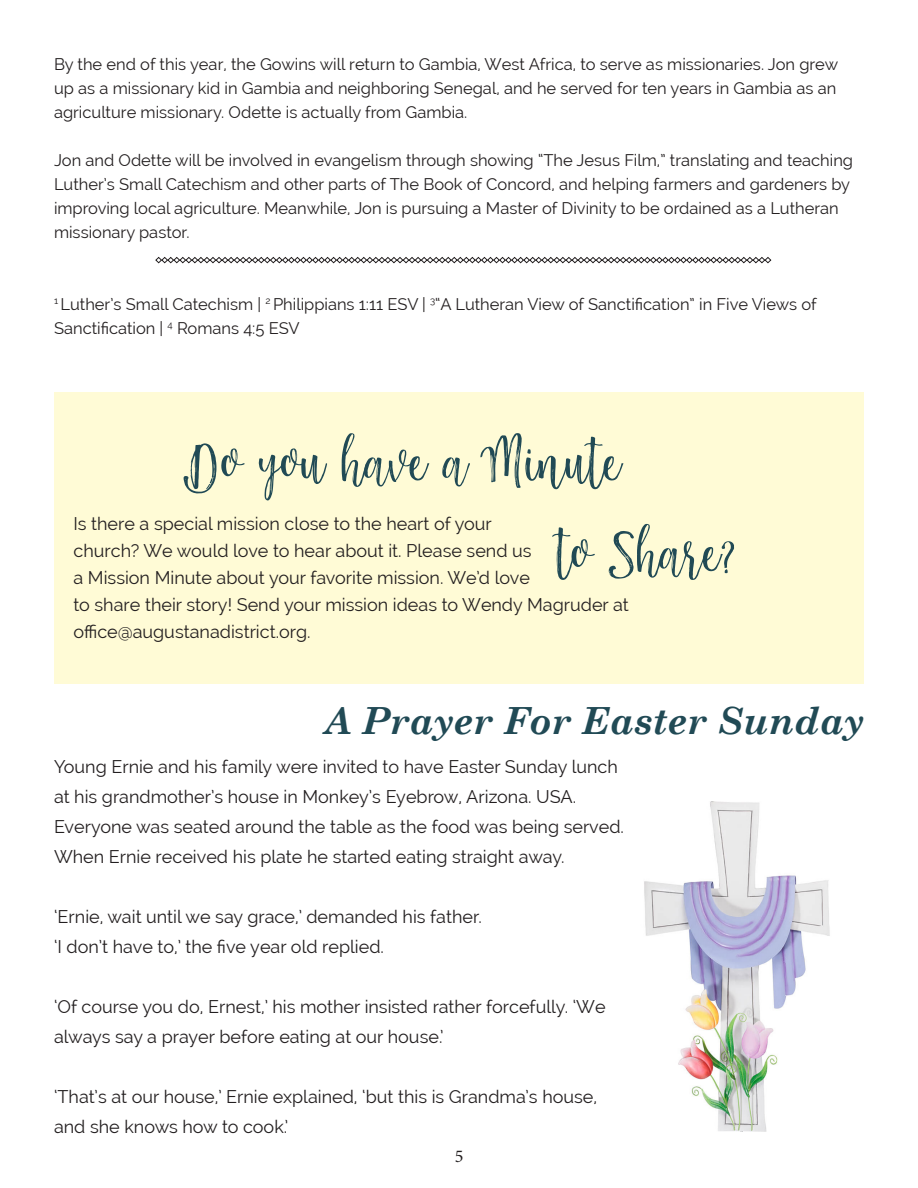
<style>
.page{position:relative;width:918px;height:1188px;background:#fff}
.page>*{position:absolute;margin:0;border:0;box-sizing:border-box;transform-origin:0 0}
.t1{font:73.5px "Darling Harbour Brush";color:#214a55}
.t2{font:italic 700 37.5px "Century Schoolbook";color:#214a55}
.Paragraph_Style_1{font:18px/30px "Raleway";color:#231f20}
.t3{font:18px "Minion Pro";color:#231f20}
.Paragraph_Style_1-2{font:16.5px/24px "Raleway";color:#231f20}
</style>
<div class="page">
<div style="left:54px;top:392px;width:810px;height:292px;background:#fffbd6"></div>
<img style="left:644px;top:801px;width:186px;height:330px">
<svg style="left:155px;top:257px;width:617px;height:6px"></svg>
<p class="Paragraph_Style_1-2" style="left:54px;top:52px;width:786px;text-align:justify">By the end of this year, the Gowins will return to Gambia, West Africa, to serve as missionaries. Jon grew up as a missionary kid in Gambia and neighboring Senegal, and he served for ten years in Gambia as an agriculture missionary. Odette is actually from Gambia.</p>
<p class="Paragraph_Style_1-2" style="left:54px;top:148px;width:801px">Jon and Odette will be involved in evangelism through showing “The Jesus Film,” translating and teaching Luther’s Small Catechism and other parts of The Book of Concord, and helping farmers and gardeners by improving local agriculture. Meanwhile, Jon is pursuing a Master of Divinity to be ordained as a Lutheran missionary pastor.</p>
<p class="Paragraph_Style_1-2" style="left:54px;top:292px;width:764px"><sup>1</sup> Luther’s Small Catechism | <sup>2</sup> Philippians 1:11 ESV | <sup>3</sup>“A Lutheran View of Sanctification” in Five Views of<br>Sanctification | <sup>4</sup> Romans 4:5 ESV</p>
<p class="t1" style="left:184px;top:407px;width:438px">Do you have a Minute</p>
<p class="Paragraph_Style_1" style="left:73px;top:510px;width:557px;line-height:27px">Is there a special mission close to the heart of your<br>church? We would love to hear about it. Please send us<br>a Mission Minute about your favorite mission. We’d love<br>to share their story! Send your mission ideas to Wendy Magruder at</p>
<p class="Paragraph_Style_1" style="left:73px;top:617px;width:239px">office@augustanadistrict.org.</p>
<p class="t1" style="left:557px;top:497px;width:180px">to Share?</p>
<p class="t2" style="left:323px;top:692px;width:542px">A Prayer For Easter Sunday</p>
<p class="Paragraph_Style_1" style="left:54px;top:752px;width:572px">Young Ernie and his family were invited to have Easter Sunday lunch at his grandmother’s house in Monkey’s Eyebrow, Arizona. USA.<br>Everyone was seated around the table as the food was being served.<br>When Ernie received his plate he started eating straight away.</p>
<p class="Paragraph_Style_1" style="left:54px;top:902px;width:429px">‘Ernie, wait until we say grace,’ demanded his father.</p>
<p class="Paragraph_Style_1" style="left:54px;top:932px;width:331px">‘I don’t have to,’ the five year old replied.</p>
<p class="Paragraph_Style_1" style="left:54px;top:992px;width:553px">‘Of course you do, Ernest,’ his mother insisted rather forcefully. ‘We always say a prayer before eating at our house.’</p>
<p class="Paragraph_Style_1" style="left:54px;top:1082px;width:545px">‘That’s at our house,’ Ernie explained, ‘but this is Grandma’s house, and she knows how to cook.’</p>
<p class="t3" style="left:455px;top:1144px;width:10px">5</p>
</div>
